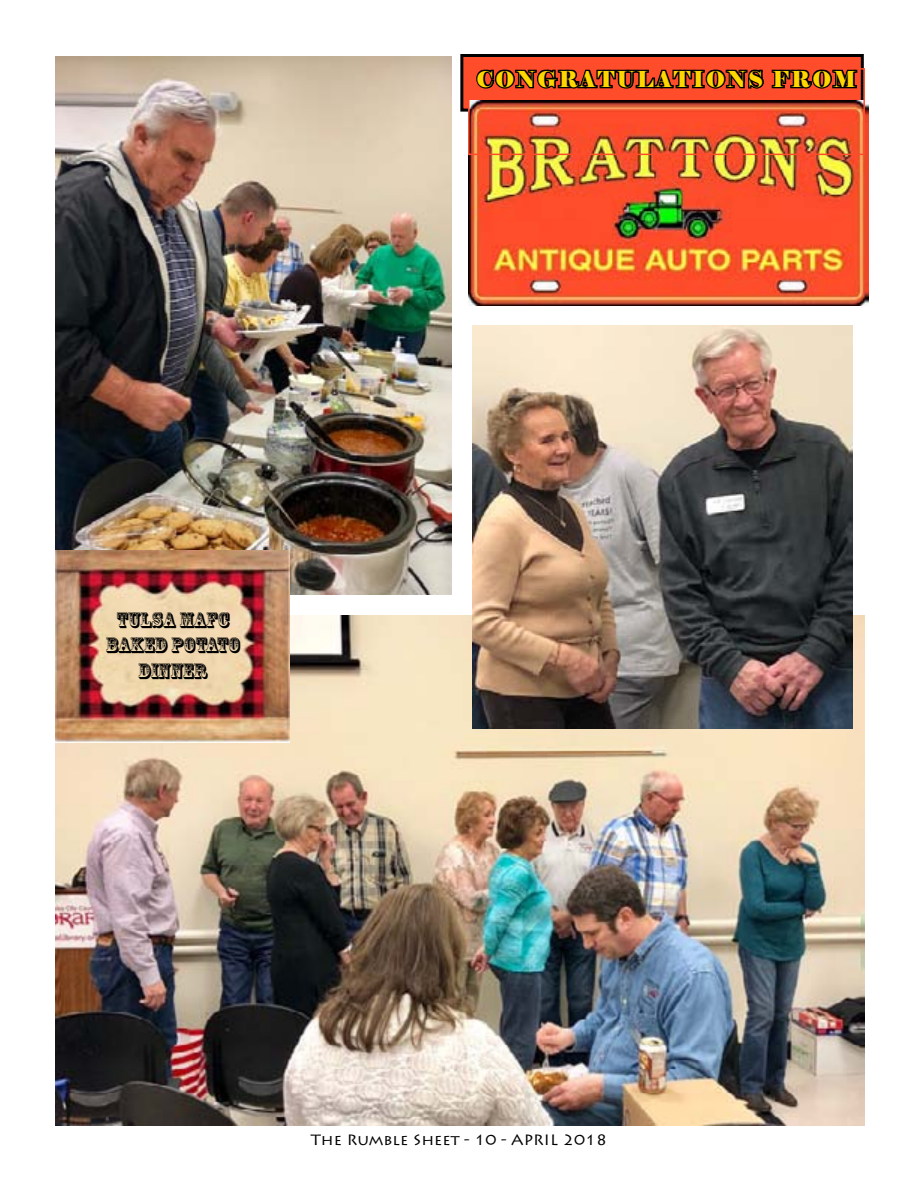
<style>
.page{position:relative;width:918px;height:1188px;background:#fff}
.page>*{position:absolute;margin:0;border:0;box-sizing:border-box;transform-origin:0 0}
.t1{font:21.9px "Elephant";letter-spacing:.1em;color:#ffd600;scale:.96 1}
.t2{font:21px/25.2px "Rosewood Std";color:#000;text-align:center}
.t3{font:15px "Lithos Pro";color:#000;scale:1.04 1}
</style>
<div class="page">
<img style="left:56px;top:57px;width:396px;height:537px">
<img style="left:56px;top:616px;width:809px;height:509px">
<img style="left:472px;top:325px;width:380px;height:404px">
<img style="left:56px;top:551px;width:233px;height:192px">
<div style="left:462px;top:56px;width:400px;height:54px;background:#ff4c2b"></div>
<div style="left:460px;top:54px;width:404px;height:58px;border:3px solid #000"></div>
<img style="left:468px;top:101px;width:400px;height:205px">
<svg style="left:476px;top:71px;width:382px;height:18px"></svg>
<div style="left:468px;top:68px;width:397px;height:87px;border:2px solid #ff4c2b"></div>
<h1 class="t1" style="left:477px;top:65px;width:397px">CONGRATULATIONS FROM</h1>
<h2 class="t2" style="left:106px;top:608px;width:136px">TULSA MAFC<br>BAKED POTATO<br>DINNER</h2>
<p class="t3" style="left:311px;top:1131px;width:286px">The Rumble Sheet - 10 - APRIL 2018</p>
</div>
